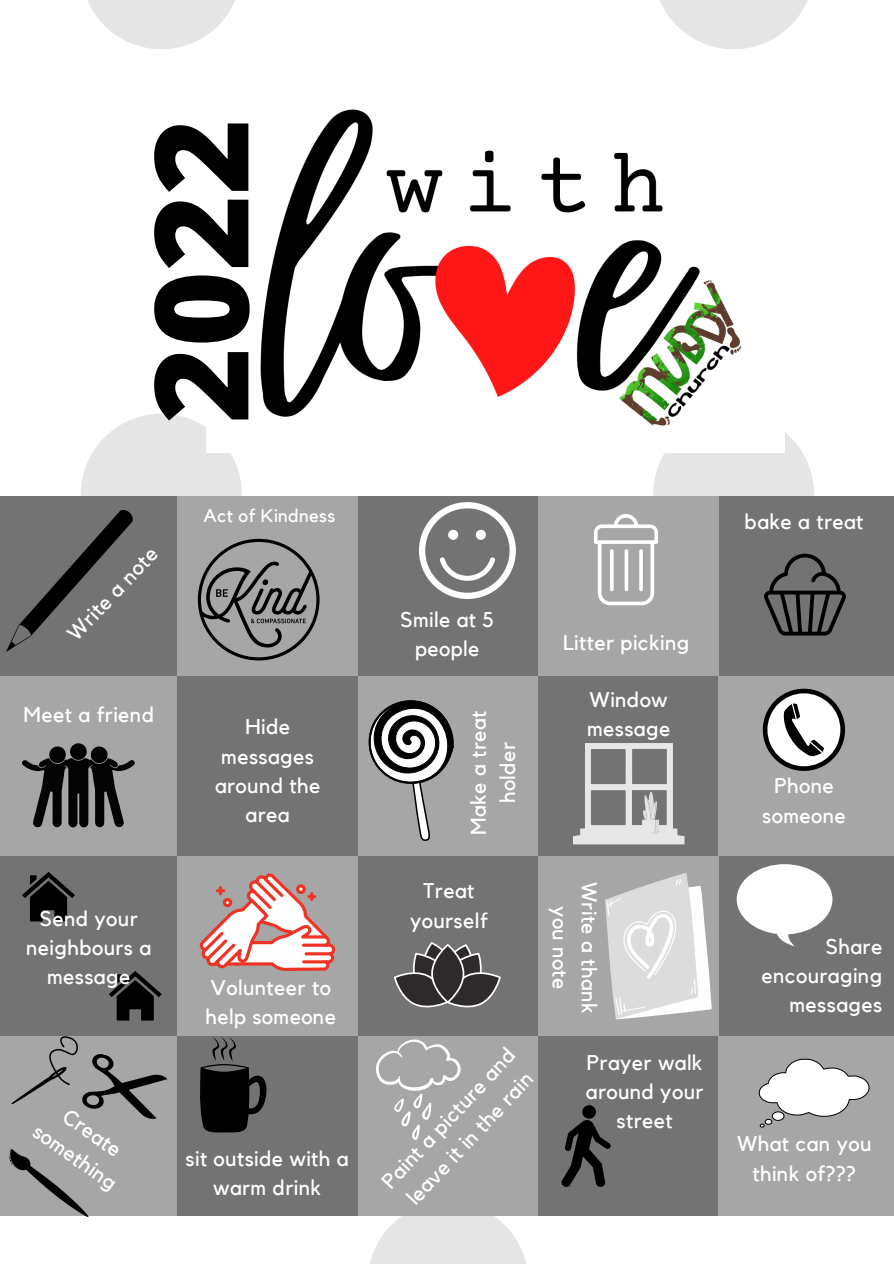
<style>
.page{position:relative;width:894px;height:1264px;background:#fff}
.page>*{position:absolute;margin:0;border:0;box-sizing:border-box;transform-origin:0 0}
.t1{font:800 130.05px "Open Sans";color:#000}
.t2{font:21.15px/29.2px "Kollektif";letter-spacing:.02em;color:#fff;text-align:center}
.t3{font:18.15px "Kollektif";letter-spacing:.02em;color:#fff}
</style>
<div class="page">
<div style="left:0;top:496px;width:178px;height:180px;background:#737373"></div>
<div style="left:358px;top:496px;width:180px;height:180px;background:#737373"></div>
<div style="left:178px;top:496px;width:180px;height:180px;background:#a6a6a6"></div>
<div style="left:718px;top:496px;width:175px;height:180px;background:#737373"></div>
<div style="left:538px;top:496px;width:180px;height:180px;background:#a6a6a6"></div>
<div style="left:0;top:676px;width:178px;height:180px;background:#a6a6a6"></div>
<div style="left:178px;top:676px;width:180px;height:180px;background:#737373"></div>
<div style="left:358px;top:676px;width:180px;height:180px;background:#a6a6a6"></div>
<div style="left:538px;top:676px;width:180px;height:180px;background:#737373"></div>
<div style="left:718px;top:676px;width:175px;height:180px;background:#a6a6a6"></div>
<div style="left:0;top:856px;width:178px;height:180px;background:#737373"></div>
<div style="left:358px;top:856px;width:180px;height:180px;background:#737373"></div>
<div style="left:178px;top:856px;width:180px;height:180px;background:#a6a6a6"></div>
<div style="left:718px;top:856px;width:175px;height:180px;background:#737373"></div>
<div style="left:538px;top:856px;width:180px;height:180px;background:#a6a6a6"></div>
<div style="left:0;top:1036px;width:178px;height:179px;background:#a6a6a6"></div>
<div style="left:178px;top:1036px;width:180px;height:179px;background:#737373"></div>
<div style="left:358px;top:1036px;width:180px;height:179px;background:#a6a6a6"></div>
<div style="left:538px;top:1036px;width:180px;height:179px;background:#737373"></div>
<div style="left:718px;top:1036px;width:175px;height:179px;background:#a6a6a6"></div>
<img style="left:260px;top:109px;width:482px;height:317px">
<img style="left:6px;top:511px;width:126px;height:140px">
<svg style="left:419px;top:502px;width:96px;height:97px"></svg>
<svg style="left:594px;top:514px;width:64px;height:91px"></svg>
<svg style="left:764px;top:553px;width:81px;height:82px"></svg>
<svg style="left:22px;top:743px;width:113px;height:85px"></svg>
<svg style="left:368px;top:700px;width:86px;height:140px"></svg>
<svg style="left:573px;top:743px;width:111px;height:101px"></svg>
<svg style="left:762px;top:688px;width:82px;height:83px"></svg>
<div style="left:767px;top:693px;width:73px;height:73px;background:#fff;border-radius:50%"></div>
<svg style="left:783px;top:703px;width:41px;height:53px"></svg>
<svg style="left:199px;top:873px;width:136px;height:97px"></svg>
<div style="left:223px;top:897px;width:9px;height:10px;border:3px solid #ee3224;border-radius:50%"></div>
<svg style="left:605px;top:873px;width:106px;height:146px"></svg>
<svg style="left:7px;top:1148px;width:83px;height:69px"></svg>
<svg style="left:12px;top:1036px;width:155px;height:83px"></svg>
<svg style="left:200px;top:1037px;width:66px;height:96px"></svg>
<svg style="left:198px;top:539px;width:121px;height:121px"></svg>
<svg style="left:581px;top:1104px;width:15px;height:14px"></svg>
<svg style="left:561px;top:1120px;width:49px;height:67px"></svg>
<svg style="left:758px;top:1058px;width:112px;height:69px"></svg>
<svg style="left:376px;top:1039px;width:85px;height:101px"></svg>
<svg style="left:736px;top:864px;width:96px;height:82px"></svg>
<svg style="left:22px;top:872px;width:53px;height:49px"></svg>
<svg style="left:109px;top:971px;width:53px;height:49px"></svg>
<svg style="left:394px;top:942px;width:106px;height:66px"></svg>
<svg style="left:432px;top:944px;width:31px;height:58px"></svg>
<div style="left:431px;top:944px;width:33px;height:59px;border:2px solid #fff;border-radius:50%"></div>
<p class="t1" style="left:109px;top:423px;width:306px;rotate:-90deg">2022</p>
<p class="t2" style="left:61px;top:627px;width:121px;rotate:-46deg">Write a note</p>
<p class="t2" style="left:23px;top:700px;width:132px">Meet a friend</p>
<p class="t2" style="left:26px;top:904px;width:126px">Send your neighbours a message</p>
<p class="t2" style="left:60px;top:1093px;width:99px;rotate:35deg">Create something</p>
<p class="t3" style="left:203px;top:507px;width:133px">Act of Kindness</p>
<p class="t2" style="left:400px;top:606px;width:95px">Smile at 5 people</p>
<p class="t2" style="left:215px;top:713px;width:107px">Hide messages around the area</p>
<p class="t2" style="left:464px;top:834px;width:125px;rotate:-90deg">Make a treat holder</p>
<p class="t2" style="left:563px;top:629px;width:128px">Litter picking</p>
<p class="t2" style="left:587px;top:685px;width:85px;text-align:left">Window message</p>
<p class="t2" style="left:205px;top:974px;width:132px;text-align:left">Volunteer to help someone</p>
<p class="t2" style="left:185px;top:1144px;width:164px">sit outside with a warm drink</p>
<p class="t2" style="left:410px;top:877px;width:79px">Treat yourself</p>
<p class="t2" style="left:603px;top:881px;width:133px;rotate:90deg">Write a thank you note</p>
<p class="t2" style="left:375px;top:1175px;width:185px;text-align:left;rotate:-47deg">Paint a picture and leave it in the rain</p>
<p class="t2" style="left:585px;top:1048px;width:119px">Prayer walk around your street</p>
<p class="t2" style="left:744px;top:508px;width:120px">bake a treat</p>
<p class="t2" style="left:762px;top:772px;width:85px">Phone someone</p>
<p class="t2" style="left:761px;top:932px;width:122px;text-align:right">Share encouraging messages</p>
<p class="t2" style="left:737px;top:1130px;width:136px">What can you think of???</p>
</div>
